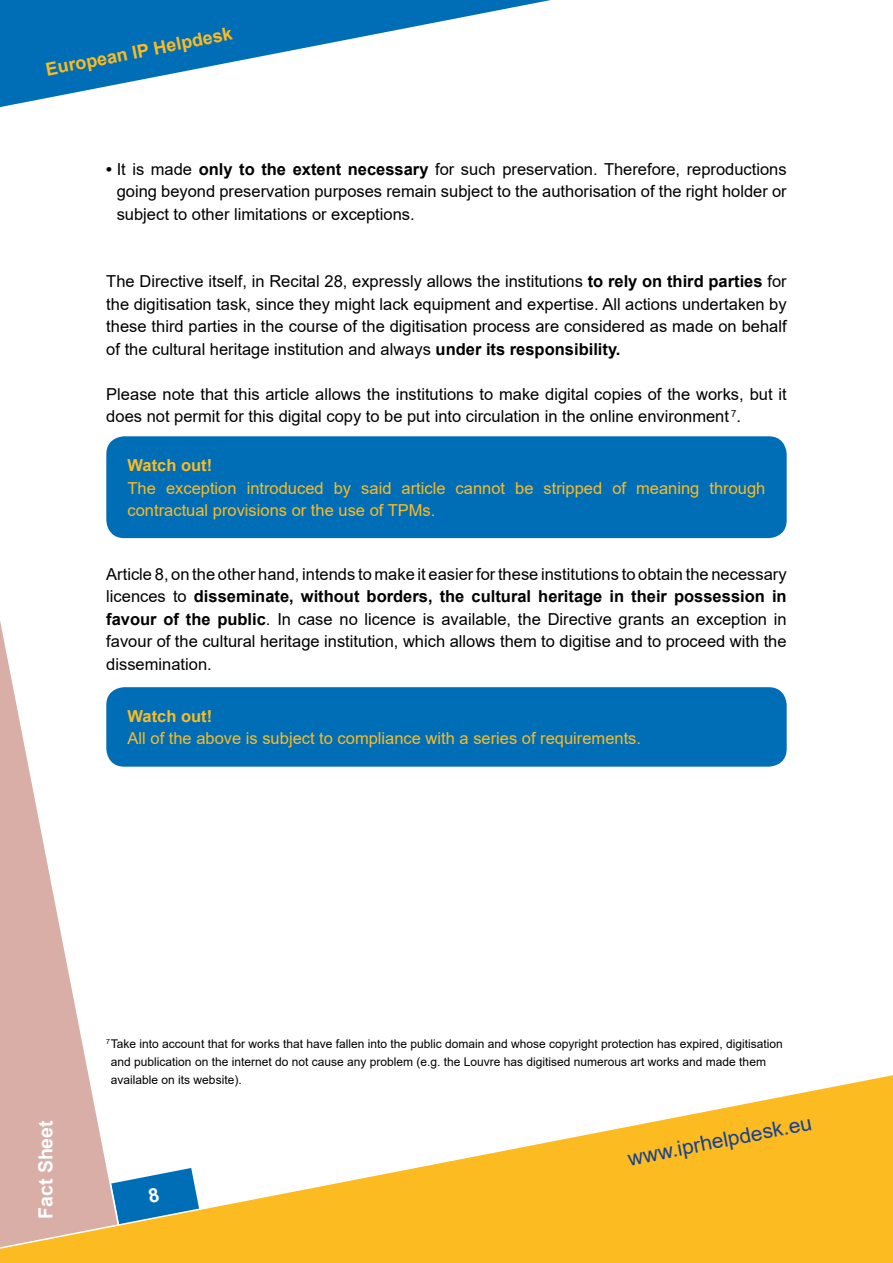
<style>
.page{position:relative;width:893px;height:1263px;background:#fff}
.page>*{position:absolute;margin:0;border:0;box-sizing:border-box;transform-origin:0 0}
.t1{font:21px "Arial";color:#164194}
.t2{font:700 19.5px "Arial";color:#fff}
.t3{font:700 18px "Arial";color:#fbbb21}
.t4{font:16.5px/22.5px "Arial";color:#000;text-align:justify}
.t5{font:16.5px/22.5px "Arial";color:#fbbb21}
.t6{font:700 16.5px "Arial";color:#fbbb21}
.t7{font:12px/18px "Arial";color:#000}
.s1{font-weight:700}
</style>
<div class="page">
<svg style="left:0;top:621px;width:120px;height:444px"></svg>
<svg style="left:0;top:1065px;width:893px;height:198px"></svg>
<svg style="left:0;top:0;width:551px;height:107px"></svg>
<div style="left:106px;top:687px;width:681px;height:80px;background:#006eb7;border-radius:18px"></div>
<div style="left:106px;top:436px;width:681px;height:102px;background:#006eb7;border-radius:18px"></div>
<svg style="left:111px;top:1168px;width:88px;height:58px"></svg>
<p class="t3" style="left:44px;top:57px;width:191px;rotate:-11deg">European IP Helpdesk</p>
<p class="t4" style="left:117px;top:158px;width:671px;text-indent:-10px"><span class="s1">•</span> It is made <span class="s1">only to the extent necessary</span> for such preservation. Therefore, reproductions going beyond preservation purposes remain subject to the authorisation of the right holder or subject to other limitations or exceptions.</p>
<p class="t4" style="left:106px;top:270px;width:682px">The Directive itself, in Recital 28, expressly allows the institutions <span class="s1">to rely on third parties</span> for the digitisation task, since they might lack equipment and expertise. All actions undertaken by these third parties in the course of the digitisation process are considered as made on behalf of the cultural heritage institution and always <span class="s1">under its responsibility.</span></p>
<p class="t4" style="left:106px;top:383px;width:682px">Please note that this article allows the institutions to make digital copies of the works, but it does not permit for this digital copy to be put into circulation in the online environment <sup>7</sup>.</p>
<p class="t6" style="left:128px;top:454px;width:86px">Watch out!</p>
<p class="t5" style="left:128px;top:476px;width:639px">The exception introduced by said article cannot be stripped of meaning through contractual provisions or the use of TPMs.</p>
<p class="t4" style="left:106px;top:563px;width:682px">Article 8, on the other hand, intends to make it easier for these institutions to obtain the necessary licences to <span class="s1">disseminate, without borders, the cultural heritage in their possession in favour of the public</span>. In case no licence is available, the Directive grants an exception in favour of the cultural heritage institution, which allows them to digitise and to proceed with the dissemination.</p>
<p class="t6" style="left:128px;top:704px;width:86px">Watch out!</p>
<p class="t5" style="left:128px;top:727px;width:515px">All of the above is subject to compliance with a series of requirements.</p>
<p class="t2" style="left:32px;top:1219px;width:100px;rotate:-90deg">Fact Sheet</p>
<p class="t7" style="left:111px;top:1035px;width:673px;text-indent:-5px"><sup>7</sup> Take into account that for works that have fallen into the public domain and whose copyright protection has expired, digitisation and publication on the internet do not cause any problem (e.g. the Louvre has digitised numerous art works and made them available on its website).</p>
<p class="t1" style="left:625px;top:1144px;width:188px;rotate:-11deg">www.iprhelpdesk.eu</p>
</div>
